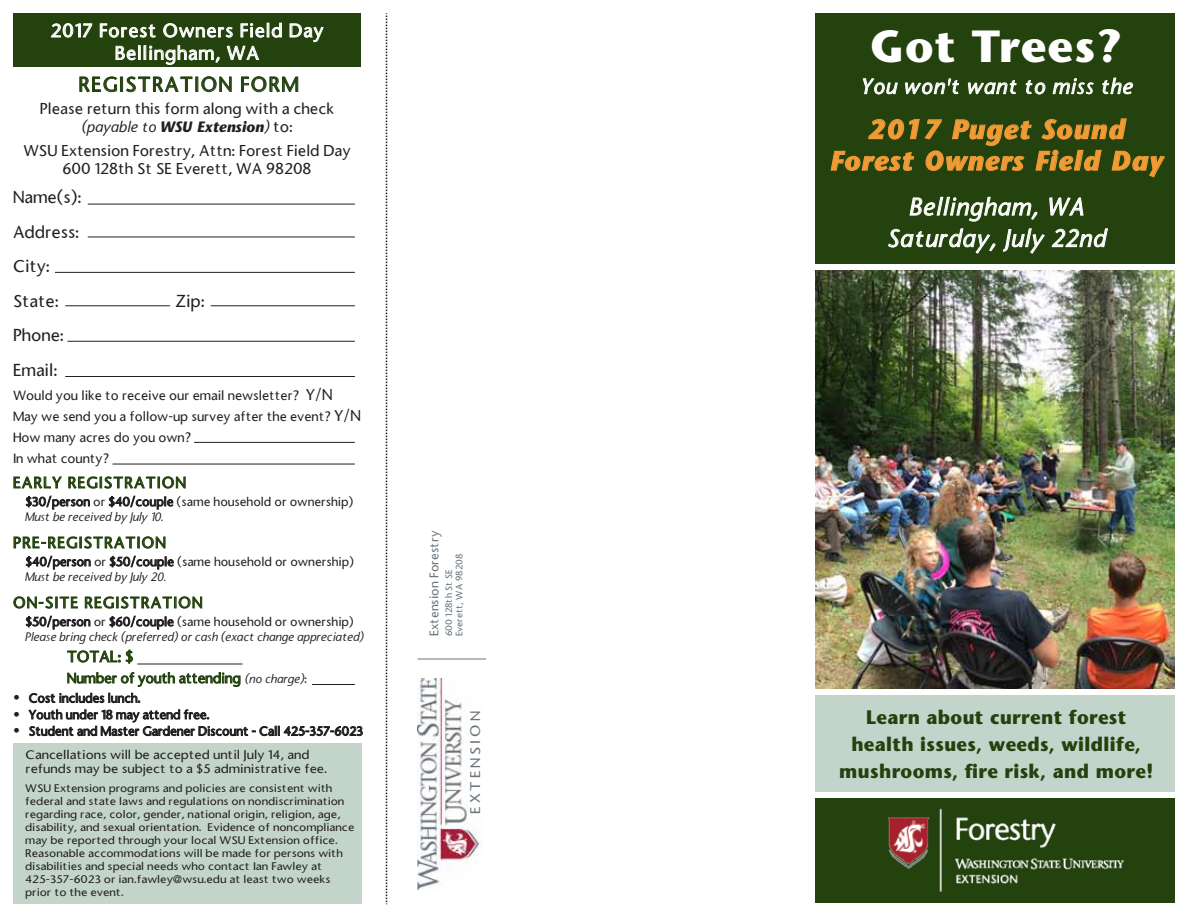
<style>
.page{position:relative;width:1188px;height:918px;background:#fff}
.page>*{position:absolute;margin:0;border:0;box-sizing:border-box;transform-origin:0 0}
.t1{font:700 45px "Stone Sans Std";letter-spacing:.025em;color:#fff}
.t2{font:italic 700 27px/31.5px "Stone Sans Std";letter-spacing:.05em;color:#f09b36;text-align:center}
.t3{font:italic 24px/31.5px "Stone Sans";letter-spacing:.05em;color:#fff;text-align:center}
.t4{font:italic 21px "Stone Sans";letter-spacing:.05em;color:#fff}
.t5{font:700 19.5px/27px "Stone Sans Std";letter-spacing:.02em;color:#23420e;text-align:center;scale:.95 1}
.t6{font:19.5px "Stone Sans";letter-spacing:.075em;color:#23420e}
.t7{font:18px/22.5px "Stone Sans";letter-spacing:.05em;color:#fff;text-align:center}
.t8{font:16.5px/34.5px "Stone Sans";color:#231f20}
.t9{font:15px/18px "Stone Sans";color:#231f20;text-align:center}
.t10{font:15px "Stone Sans";letter-spacing:.075em;color:#23420e}
.t11{font:italic 700 15px "Stone Sans Std";color:#231f20}
.t12{font:13.5px "Stone Sans";color:#23420e}
.t13{font:13.35px "Stone Sans";letter-spacing:.2em;color:#68737a;scale:1.1 1}
.t14{font:12.75px/21px "Stone Sans";color:#231f20}
.t15{font:12px "Stone Sans";color:#231f20}
.t16{font:italic 12px "Stone Sans";color:#231f20}
.t17{font:12px/13.8px "Stone Sans";color:#231f20;scale:1.07 1}
.t18{font:12px "Stone Sans";letter-spacing:.01em;color:#68737a}
.t19{font:10.5px/13px "Stone Sans";color:#231f20;scale:1.09 1}
.t20{font:9px/10.5px "Stone Sans";letter-spacing:.01em;color:#68737a}
.s1{font-family:"Stone Sans";font-weight:400}
.s2{font-family:"Stone Sans";font-weight:400;font-style:normal}
.s3{font-size:15px}
.s4{font-style:italic;font-size:12px;color:#231f20}
.s5{font-size:12px;color:#231f20}
.s6{font-family:"Stone Sans Std";font-weight:700;font-size:13.5px}
</style>
<div class="page">
<svg style="left:386px;top:13px;width:1px;height:891px"></svg>
<div style="left:13px;top:14px;width:348px;height:53px;background:#23420e"></div>
<svg style="left:51px;top:23px;width:41px;height:15px"></svg>
<svg style="left:289px;top:23px;width:35px;height:19px"></svg>
<svg style="left:100px;top:22px;width:182px;height:43px"></svg>
<svg style="left:79px;top:76px;width:39px;height:17px"></svg>
<div style="left:120px;top:77px;width:3px;height:15px;border:1px solid #23420e"></div>
<svg style="left:126px;top:76px;width:67px;height:17px"></svg>
<svg style="left:201px;top:76px;width:31px;height:17px"></svg>
<svg style="left:241px;top:76px;width:58px;height:17px"></svg>
<svg style="left:13px;top:476px;width:49px;height:13px"></svg>
<svg style="left:68px;top:476px;width:118px;height:13px"></svg>
<svg style="left:26px;top:496px;width:64px;height:14px"></svg>
<svg style="left:109px;top:496px;width:64px;height:14px"></svg>
<svg style="left:13px;top:536px;width:153px;height:13px"></svg>
<svg style="left:26px;top:556px;width:65px;height:14px"></svg>
<svg style="left:109px;top:556px;width:65px;height:14px"></svg>
<svg style="left:13px;top:596px;width:65px;height:13px"></svg>
<svg style="left:85px;top:596px;width:118px;height:13px"></svg>
<svg style="left:26px;top:616px;width:64px;height:14px"></svg>
<svg style="left:109px;top:616px;width:65px;height:14px"></svg>
<svg style="left:28px;top:649px;width:335px;height:88px"></svg>
<hr style="left:88px;top:204px;width:267px;height:1px;background:#231f20">
<hr style="left:88px;top:237px;width:267px;height:1px;background:#231f20">
<hr style="left:55px;top:272px;width:300px;height:1px;background:#231f20">
<hr style="left:65px;top:305px;width:105px;height:1px;background:#231f20">
<hr style="left:211px;top:305px;width:144px;height:1px;background:#231f20">
<hr style="left:67px;top:341px;width:288px;height:1px;background:#231f20">
<hr style="left:65px;top:376px;width:290px;height:1px;background:#231f20">
<hr style="left:194px;top:442px;width:161px;height:1px;background:#231f20">
<hr style="left:112px;top:464px;width:243px;height:1px;background:#231f20">
<hr style="left:137px;top:664px;width:105px;height:1px;background:#231f20">
<hr style="left:312px;top:684px;width:43px;height:1px;background:#231f20">
<div style="left:13px;top:744px;width:348px;height:160px;background:#c3d4ca"></div>
<img style="left:418px;top:679px;width:65px;height:210px">
<hr style="left:418px;top:659px;width:68px;height:1px;background:#68737a">
<div style="left:815px;top:798px;width:359px;height:105px;background:#23420e"></div>
<img style="left:887px;top:808px;width:237px;height:84px">
<div style="left:815px;top:695px;width:359px;height:97px;background:#c3d4ca"></div>
<div style="left:815px;top:14px;width:359px;height:250px;background:#23420e"></div>
<svg style="left:830px;top:77px;width:335px;height:145px"></svg>
<svg style="left:888px;top:228px;width:108px;height:26px"></svg>
<svg style="left:1003px;top:228px;width:42px;height:26px"></svg>
<svg style="left:1051px;top:228px;width:57px;height:20px"></svg>
<img style="left:815px;top:271px;width:359px;height:417px">
<h3 class="t7" style="left:51px;top:21px;width:274px">2017 Forest Owners Field Day<br>Bellingham, WA</h3>
<h3 class="t6" style="left:79px;top:75px;width:222px">REGISTRATION FORM</h3>
<h3 class="t9" style="left:40px;top:100px;width:296px">Please return this form along with a check</h3>
<h3 class="t11" style="left:81px;top:117px;width:213px"><span class="s1">(payable to</span> WSU Extension<span class="s1">)</span> <span class="s2">to:</span></h3>
<h3 class="t9" style="left:23px;top:142px;width:329px">WSU Extension Forestry, Attn: Forest Field Day<br>600 128th St SE Everett, WA 98208</h3>
<h3 class="t8" style="left:13px;top:181px;width:70px">Name(s):<br>Address:<br>City:<br>State:</h3>
<h3 class="t8" style="left:175px;top:285px;width:31px">Zip:</h3>
<h3 class="t8" style="left:13px;top:319px;width:53px">Phone:<br>Email:</h3>
<p class="t14" style="left:13px;top:386px;width:349px">Would you like to receive our email newsletter? <span class="s3">Y/N<br></span>May we send you a follow-up survey after the event? <span class="s3">Y/N </span>How many acres do you own?<br>In what county?</p>
<h3 class="t10" style="left:13px;top:475px;width:174px">EARLY REGISTRATION</h3>
<p class="t15" style="left:26px;top:496px;width:329px">$30/person or $40/couple (same household or ownership)</p>
<p class="t16" style="left:25px;top:511px;width:140px">Must be received by July 10.</p>
<h3 class="t10" style="left:13px;top:535px;width:154px">PRE-REGISTRATION</h3>
<p class="t15" style="left:26px;top:556px;width:330px">$40/person or $50/couple (same household or ownership)</p>
<p class="t16" style="left:25px;top:571px;width:143px">Must be received by July 20.</p>
<h3 class="t10" style="left:13px;top:595px;width:191px">ON-SITE REGISTRATION</h3>
<p class="t15" style="left:26px;top:616px;width:330px">$50/person or $60/couple (same household or ownership)</p>
<p class="t16" style="left:25px;top:631px;width:340px">Please bring check (preferred) or cash (exact change appreciated)</p>
<h3 class="t10" style="left:67px;top:649px;width:68px">TOTAL: $</h3>
<p class="t12" style="left:67px;top:671px;width:242px">Number of youth attending <span class="s4">(no charge)</span><span class="s5">:</span></p>
<p class="t15" style="left:13px;top:692px;width:129px"><span class="s6">•</span> Cost includes lunch.</p>
<p class="t15" style="left:13px;top:709px;width:198px"><span class="s6">•</span> Youth under 18 may attend free.</p>
<p class="t15" style="left:13px;top:725px;width:352px"><span class="s6">•</span> Student and Master Gardener Discount - Call 425-357-6023</p>
<p class="t17" style="left:26px;top:749px;width:283px">Cancellations will be accepted until July 14, and refunds may be subject to a $5 administrative fee.</p>
<p class="t19" style="left:25px;top:782px;width:304px">WSU Extension programs and policies are consistent with federal and state laws and regulations on nondiscrimination regarding race, color, gender, national origin, religion, age, disability, and sexual orientation. Evidence of noncompliance may be reported through your local WSU Extension office.<br>Reasonable accommodations will be made for persons with disabilities and special needs who contact Ian Fawley at 425-357-6023 or ian.fawley@wsu.edu at least two weeks prior to the event.</p>
<p class="t18" style="left:428px;top:636px;width:107px;rotate:-90deg">Extension Forestry</p>
<p class="t20" style="left:444px;top:636px;width:84px;rotate:-90deg">600 128th St SE<br>Everett, WA 98208</p>
<p class="t13" style="left:469px;top:814px;width:95px;rotate:-90deg">EXTENSION</p>
<h1 class="t1" style="left:870px;top:20px;width:253px">Got Trees?</h1>
<h3 class="t4" style="left:860px;top:76px;width:274px">You won't want to miss the</h3>
<h2 class="t2" style="left:830px;top:114px;width:334px">2017 Puget Sound<br>Forest Owners Field Day</h2>
<h3 class="t3" style="left:887px;top:192px;width:220px">Bellingham, WA<br>Saturday, July 22nd</h3>
<h3 class="t5" style="left:839px;top:704px;width:332px">Learn about current forest health issues, weeds, wildlife, mushrooms, fire risk, and more!</h3>
</div>
